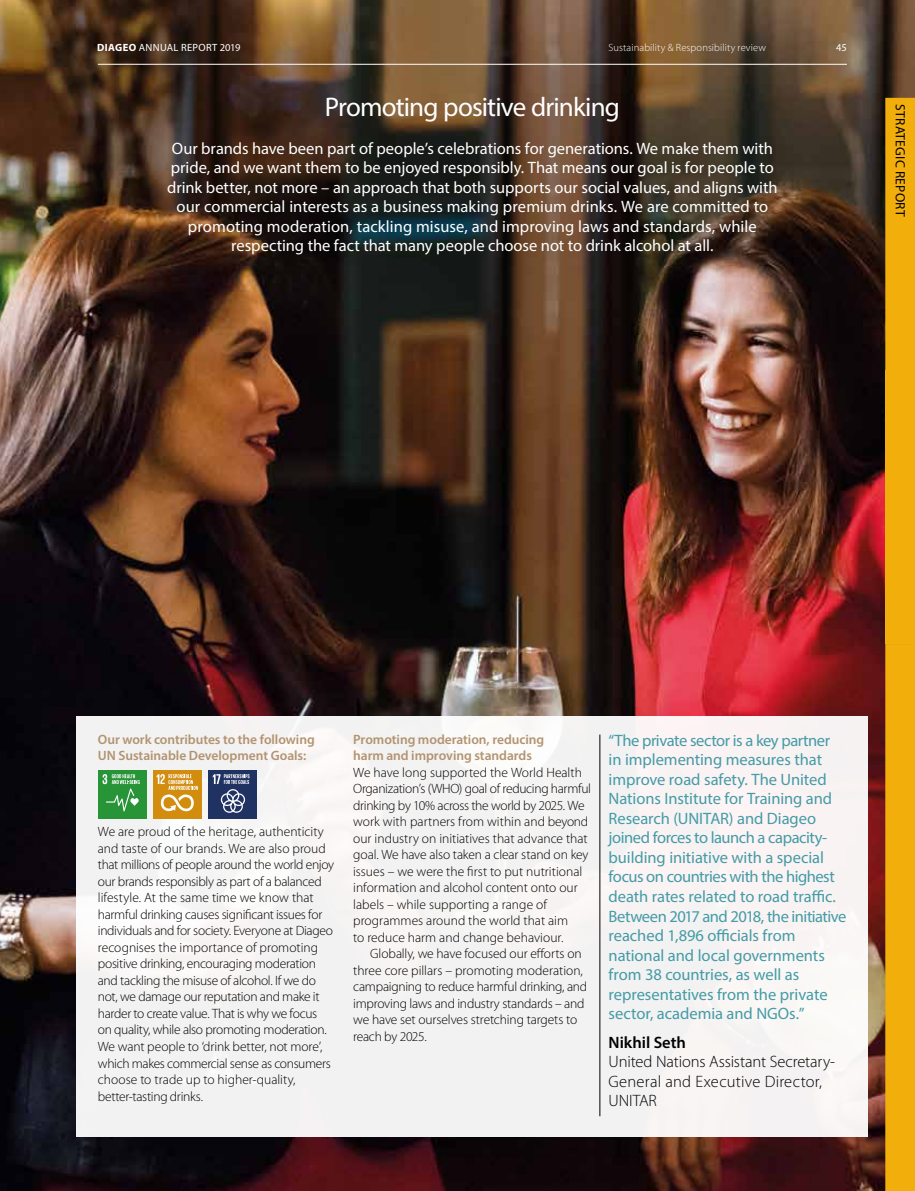
<style>
.page{position:relative;width:915px;height:1191px;background:#fff}
.page>*{position:absolute;margin:0;border:0;box-sizing:border-box;transform-origin:0 0}
.t1{font:27px "Myriad Pro";letter-spacing:-.03em;color:#fff}
.t2{font:16.5px/19.5px "Myriad Pro";letter-spacing:-.005em;color:#459ba6}
.t3{font:16.5px/19.5px "Myriad Pro";color:#fff;text-align:center}
.t4{font:300 16.5px/19.5px "Myriad Pro";color:#000}
.t5{font:600 16.5px "Myriad Pro";color:#000}
.t6{font:300 13.5px/16.5px "Myriad Pro";letter-spacing:-.015em;color:#000}
.t7{font:600 13.5px/16.5px "Myriad Pro";letter-spacing:-.005em;color:#b2936f}
.t8{font:13.5px "Myriad Pro";letter-spacing:.02em;color:#000}
.t9{font:300 10.5px "Myriad Pro";letter-spacing:.01em;color:#fff}
.t10{font:10.5px "Myriad Pro";letter-spacing:.03em;color:#fff}
.s1{font-weight:700}
</style>
<div class="page">
<img style="left:0;top:0;width:914px;height:1191px">
<div style="left:77px;top:716px;width:790px;height:420px;background:#f4f2f2"></div>
<div style="left:208px;top:770px;width:49px;height:49px;background:#1f3262"></div>
<svg style="left:213px;top:774px;width:36px;height:39px"></svg>
<div style="left:98px;top:770px;width:49px;height:49px;background:#289438"></div>
<svg style="left:102px;top:774px;width:38px;height:37px"></svg>
<div style="left:153px;top:770px;width:49px;height:49px;background:#d28d0e"></div>
<svg style="left:156px;top:774px;width:42px;height:37px"></svg>
<hr style="left:599px;top:734px;width:1px;height:382px;background:#000">
<div style="left:885px;top:98px;width:29px;height:1093px;background:#f2af0c"></div>
<div style="left:885px;top:371px;width:29px;height:273px;background:#f2af0c"></div>
<hr style="left:98px;top:64px;width:748px;height:1px;background:#fff">
<p class="t10" style="left:97px;top:41px;width:145px"><span class="s1">DIAGEO</span> ANNUAL REPORT 2019</p>
<p class="t9" style="left:608px;top:42px;width:159px">Sustainability &amp; Responsibility review</p>
<p class="t10" style="left:835px;top:41px;width:12px">45</p>
<h1 class="t1" style="left:324px;top:90px;width:297px">Promoting positive drinking</h1>
<p class="t3" style="left:167px;top:138px;width:611px">Our brands have been part of people’s celebrations for generations. We make them with pride, and we want them to be enjoyed responsibly. That means our goal is for people to drink better, not more – an approach that both supports our social values, and aligns with our commercial interests as a business making premium drinks. We are committed to promoting moderation, tackling misuse, and improving laws and standards, while respecting the fact that many people choose not to drink alcohol at all.</p>
<p class="t8" style="left:908px;top:104px;width:114px;rotate:90deg">STRATEGIC REPORT</p>
<p class="t7" style="left:98px;top:730px;width:218px">Our work contributes to the following<br>UN Sustainable Development Goals:</p>
<p class="t6" style="left:98px;top:824px;width:238px">We are proud of the heritage, authenticity and taste of our brands. We are also proud that millions of people around the world enjoy our brands responsibly as part of a balanced lifestyle. At the same time we know that harmful drinking causes significant issues for individuals and for society. Everyone at Diageo recognises the importance of promoting positive drinking, encouraging moderation and tackling the misuse of alcohol. If we do not, we damage our reputation and make it harder to create value. That is why we focus on quality, while also promoting moderation.<br>We want people to ‘drink better, not more’, which makes commercial sense as consumers choose to trade up to higher-quality, better-tasting drinks.</p>
<p class="t7" style="left:353px;top:730px;width:192px">Promoting moderation, reducing harm and improving standards</p>
<p class="t6" style="left:353px;top:764px;width:239px">We have long supported the World Health Organization’s (WHO) goal of reducing harmful drinking by 10% across the world by 2025. We work with partners from within and beyond our industry on initiatives that advance that goal. We have also taken a clear stand on key issues – we were the first to put nutritional information and alcohol content onto our labels – while supporting a range of programmes around the world that aim<br>to reduce harm and change behaviour.</p>
<p class="t6" style="left:353px;top:945px;width:235px;text-indent:17px">Globally, we have focused our efforts on three core pillars – promoting moderation, campaigning to reduce harmful drinking, and improving laws and industry standards – and we have set ourselves stretching targets to reach by 2025.</p>
<p class="t2" style="left:608px;top:730px;width:239px">“The private sector is a key partner in implementing measures that improve road safety. The United Nations Institute for Training and Research (UNITAR) and Diageo joined forces to launch a capacity&shy;building initiative with a special focus on countries with the highest death rates related to road traffic.<br>Between 2017 and 2018, the initiative reached 1,896 officials from national and local governments from 38 countries, as well as representatives from the private sector, academia and NGOs.”</p>
<p class="t5" style="left:608px;top:1031px;width:79px">Nikhil Seth</p>
<p class="t4" style="left:608px;top:1052px;width:228px">United Nations Assistant Secretary-<br>General and Executive Director,<br>UNITAR</p>
</div>
